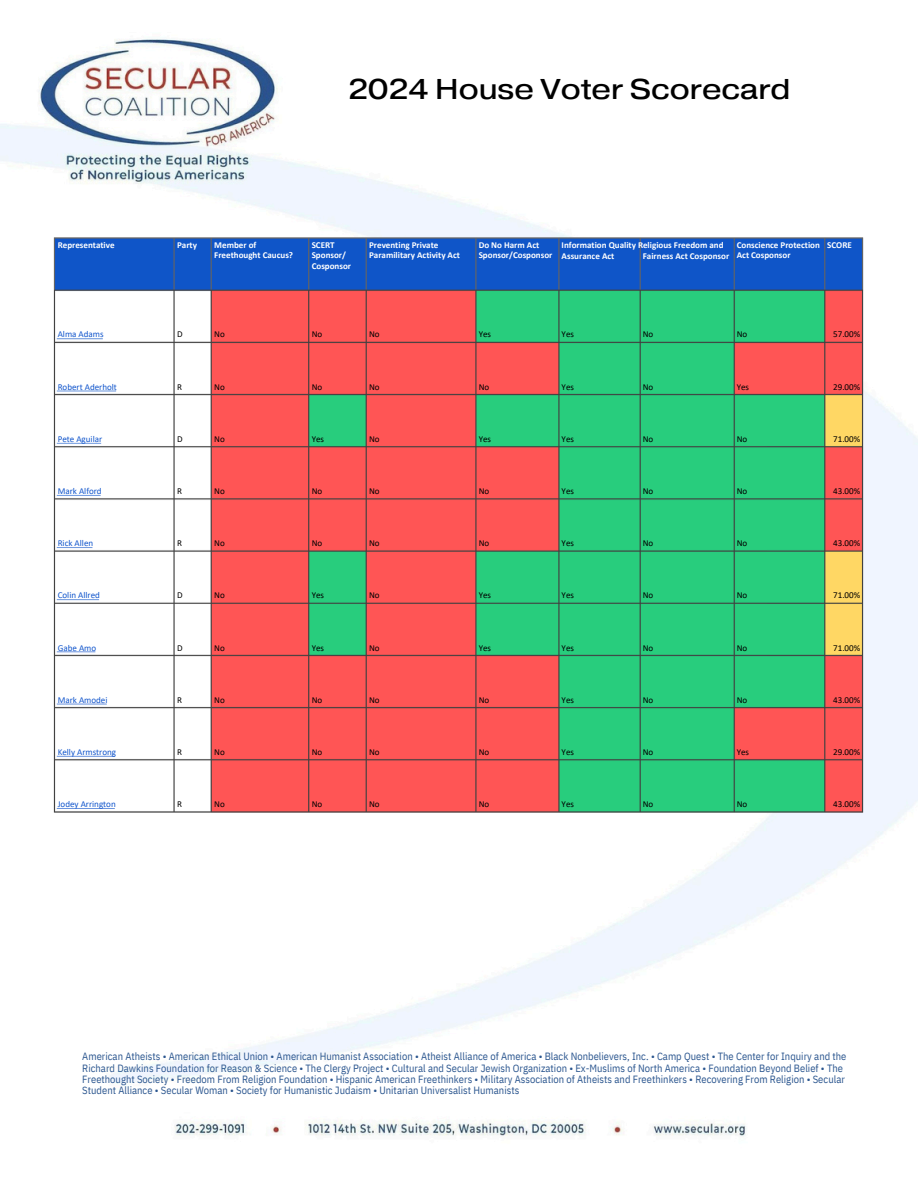
<style>
.page{position:relative;width:918px;height:1188px;background:#fff}
.page>*{position:absolute;margin:0;border:0;box-sizing:border-box;transform-origin:0 0}
.t1{font:28.5px "Pragmatica Ext";color:#000}
.t2{font:10.5px/11.4px "IBM Plex Sans Cond";color:#2b568f}
.t3{font:700 9px/10.6px "Calibri";color:#fff}
.t4{font:9px "Calibri";color:#000}
.t5{font:9px "Calibri";color:#15c}
</style>
<div class="page">
<img style="left:0;top:39px;width:918px;height:1097px">
<img style="left:47px;top:230px;width:824px;height:590px">
<h1 class="t1" style="left:348px;top:70px;width:444px">2024 House Voter Scorecard</h1>
<h4 class="t3" style="left:58px;top:241px;width:58px">Representative</h4>
<p class="t3" style="left:177px;top:241px;width:21px">Party</p>
<p class="t3" style="left:214px;top:240px;width:80px">Member of<br>Freethought Caucus?</p>
<p class="t3" style="left:312px;top:240px;width:41px">SCERT<br>Sponsor/<br>Cosponsor</p>
<p class="t3" style="left:369px;top:240px;width:92px">Preventing Private<br>Paramilitary Activity Act</p>
<p class="t3" style="left:479px;top:240px;width:75px">Do No Harm Act<br>Sponsor/Cosponsor</p>
<p class="t3" style="left:562px;top:240px;width:163px">Information Quality Religious Freedom and</p>
<p class="t3" style="left:562px;top:251px;width:54px">Assurance Act</p>
<p class="t3" style="left:643px;top:251px;width:88px">Fairness Act Cosponsor</p>
<p class="t3" style="left:737px;top:240px;width:85px">Conscience Protection<br>Act Cosponsor</p>
<p class="t3" style="left:827px;top:241px;width:26px">SCORE</p>
<h4 class="t5" style="left:58px;top:331px;width:47px">Alma Adams</h4>
<p class="t4" style="left:177px;top:331px;width:7px">D</p>
<p class="t4" style="left:214px;top:331px;width:12px">No</p>
<p class="t4" style="left:312px;top:331px;width:12px">No</p>
<p class="t4" style="left:369px;top:331px;width:12px">No</p>
<p class="t4" style="left:479px;top:331px;width:14px">Yes</p>
<p class="t4" style="left:562px;top:331px;width:14px">Yes</p>
<p class="t4" style="left:643px;top:331px;width:12px">No</p>
<p class="t4" style="left:737px;top:331px;width:12px">No</p>
<p class="t4" style="left:833px;top:331px;width:29px">57.00%</p>
<p class="t5" style="left:58px;top:383px;width:61px">Robert Aderholt</p>
<p class="t4" style="left:177px;top:383px;width:6px">R</p>
<p class="t4" style="left:214px;top:383px;width:12px">No</p>
<p class="t4" style="left:312px;top:383px;width:12px">No</p>
<p class="t4" style="left:369px;top:383px;width:12px">No</p>
<p class="t4" style="left:479px;top:383px;width:12px">No</p>
<p class="t4" style="left:562px;top:383px;width:14px">Yes</p>
<p class="t4" style="left:643px;top:383px;width:12px">No</p>
<p class="t4" style="left:737px;top:383px;width:14px">Yes</p>
<p class="t4" style="left:833px;top:383px;width:29px">29.00%</p>
<h4 class="t5" style="left:58px;top:435px;width:46px">Pete Aguilar</h4>
<p class="t4" style="left:177px;top:435px;width:7px">D</p>
<p class="t4" style="left:214px;top:435px;width:12px">No</p>
<p class="t4" style="left:312px;top:435px;width:14px">Yes</p>
<p class="t4" style="left:369px;top:435px;width:12px">No</p>
<p class="t4" style="left:479px;top:435px;width:14px">Yes</p>
<p class="t4" style="left:562px;top:435px;width:14px">Yes</p>
<p class="t4" style="left:643px;top:435px;width:12px">No</p>
<p class="t4" style="left:737px;top:435px;width:12px">No</p>
<p class="t4" style="left:833px;top:435px;width:29px">71.00%</p>
<h4 class="t5" style="left:58px;top:487px;width:46px">Mark Alford</h4>
<p class="t4" style="left:177px;top:487px;width:6px">R</p>
<p class="t4" style="left:214px;top:487px;width:12px">No</p>
<p class="t4" style="left:312px;top:487px;width:12px">No</p>
<p class="t4" style="left:369px;top:487px;width:12px">No</p>
<p class="t4" style="left:479px;top:487px;width:12px">No</p>
<p class="t4" style="left:562px;top:487px;width:14px">Yes</p>
<p class="t4" style="left:643px;top:487px;width:12px">No</p>
<p class="t4" style="left:737px;top:487px;width:12px">No</p>
<p class="t4" style="left:833px;top:487px;width:29px">43.00%</p>
<h4 class="t5" style="left:58px;top:539px;width:37px">Rick Allen</h4>
<p class="t4" style="left:177px;top:539px;width:6px">R</p>
<p class="t4" style="left:214px;top:539px;width:12px">No</p>
<p class="t4" style="left:312px;top:539px;width:12px">No</p>
<p class="t4" style="left:369px;top:539px;width:12px">No</p>
<p class="t4" style="left:479px;top:539px;width:12px">No</p>
<p class="t4" style="left:562px;top:539px;width:14px">Yes</p>
<p class="t4" style="left:643px;top:539px;width:12px">No</p>
<p class="t4" style="left:737px;top:539px;width:12px">No</p>
<p class="t4" style="left:833px;top:539px;width:29px">43.00%</p>
<h4 class="t5" style="left:58px;top:592px;width:44px">Colin Allred</h4>
<p class="t4" style="left:177px;top:592px;width:7px">D</p>
<p class="t4" style="left:214px;top:592px;width:12px">No</p>
<p class="t4" style="left:312px;top:592px;width:14px">Yes</p>
<p class="t4" style="left:369px;top:592px;width:12px">No</p>
<p class="t4" style="left:479px;top:592px;width:14px">Yes</p>
<p class="t4" style="left:562px;top:592px;width:14px">Yes</p>
<p class="t4" style="left:643px;top:592px;width:12px">No</p>
<p class="t4" style="left:737px;top:592px;width:12px">No</p>
<p class="t4" style="left:833px;top:592px;width:29px">71.00%</p>
<h4 class="t5" style="left:58px;top:644px;width:40px">Gabe Amo</h4>
<p class="t4" style="left:177px;top:644px;width:7px">D</p>
<p class="t4" style="left:214px;top:644px;width:12px">No</p>
<p class="t4" style="left:312px;top:644px;width:14px">Yes</p>
<p class="t4" style="left:369px;top:644px;width:12px">No</p>
<p class="t4" style="left:479px;top:644px;width:14px">Yes</p>
<p class="t4" style="left:562px;top:644px;width:14px">Yes</p>
<p class="t4" style="left:643px;top:644px;width:12px">No</p>
<p class="t4" style="left:737px;top:644px;width:12px">No</p>
<p class="t4" style="left:833px;top:644px;width:29px">71.00%</p>
<h4 class="t5" style="left:58px;top:696px;width:51px">Mark Amodei</h4>
<p class="t4" style="left:177px;top:696px;width:6px">R</p>
<p class="t4" style="left:214px;top:696px;width:12px">No</p>
<p class="t4" style="left:312px;top:696px;width:12px">No</p>
<p class="t4" style="left:369px;top:696px;width:12px">No</p>
<p class="t4" style="left:479px;top:696px;width:12px">No</p>
<p class="t4" style="left:562px;top:696px;width:14px">Yes</p>
<p class="t4" style="left:643px;top:696px;width:12px">No</p>
<p class="t4" style="left:737px;top:696px;width:12px">No</p>
<p class="t4" style="left:833px;top:696px;width:29px">43.00%</p>
<p class="t5" style="left:58px;top:748px;width:60px">Kelly Armstrong</p>
<p class="t4" style="left:177px;top:748px;width:6px">R</p>
<p class="t4" style="left:214px;top:748px;width:12px">No</p>
<p class="t4" style="left:312px;top:748px;width:12px">No</p>
<p class="t4" style="left:369px;top:748px;width:12px">No</p>
<p class="t4" style="left:479px;top:748px;width:12px">No</p>
<p class="t4" style="left:562px;top:748px;width:14px">Yes</p>
<p class="t4" style="left:643px;top:748px;width:12px">No</p>
<p class="t4" style="left:737px;top:748px;width:14px">Yes</p>
<h2 class="t4" style="left:833px;top:748px;width:29px">29.00%</h2>
<h3 class="t5" style="left:58px;top:800px;width:60px">Jodey Arrington</h3>
<p class="t4" style="left:177px;top:800px;width:6px">R</p>
<p class="t4" style="left:214px;top:800px;width:12px">No</p>
<p class="t4" style="left:312px;top:800px;width:12px">No</p>
<p class="t4" style="left:369px;top:800px;width:12px">No</p>
<p class="t4" style="left:479px;top:800px;width:12px">No</p>
<p class="t4" style="left:562px;top:800px;width:14px">Yes</p>
<p class="t4" style="left:643px;top:800px;width:12px">No</p>
<p class="t4" style="left:737px;top:800px;width:12px">No</p>
<p class="t4" style="left:833px;top:800px;width:29px">43.00%</p>
<p class="t2" style="left:82px;top:1051px;width:766px">American Atheists • American Ethical Union • American Humanist Association • Atheist Alliance of America • Black Nonbelievers, Inc. • Camp Quest • The Center for Inquiry and the<br>Richard Dawkins Foundation for Reason &amp; Science • The Clergy Project • Cultural and Secular Jewish Organization • Ex-Muslims of North America • Foundation Beyond Belief • The<br>Freethought Society • Freedom From Religion Foundation • Hispanic American Freethinkers • Military Association of Atheists and Freethinkers • Recovering From Religion • Secular</p>
<h4 class="t2" style="left:82px;top:1085px;width:439px">Student Alliance • Secular Woman • Society for Humanistic Judaism • Unitarian Universalist Humanists</h4>
</div>
